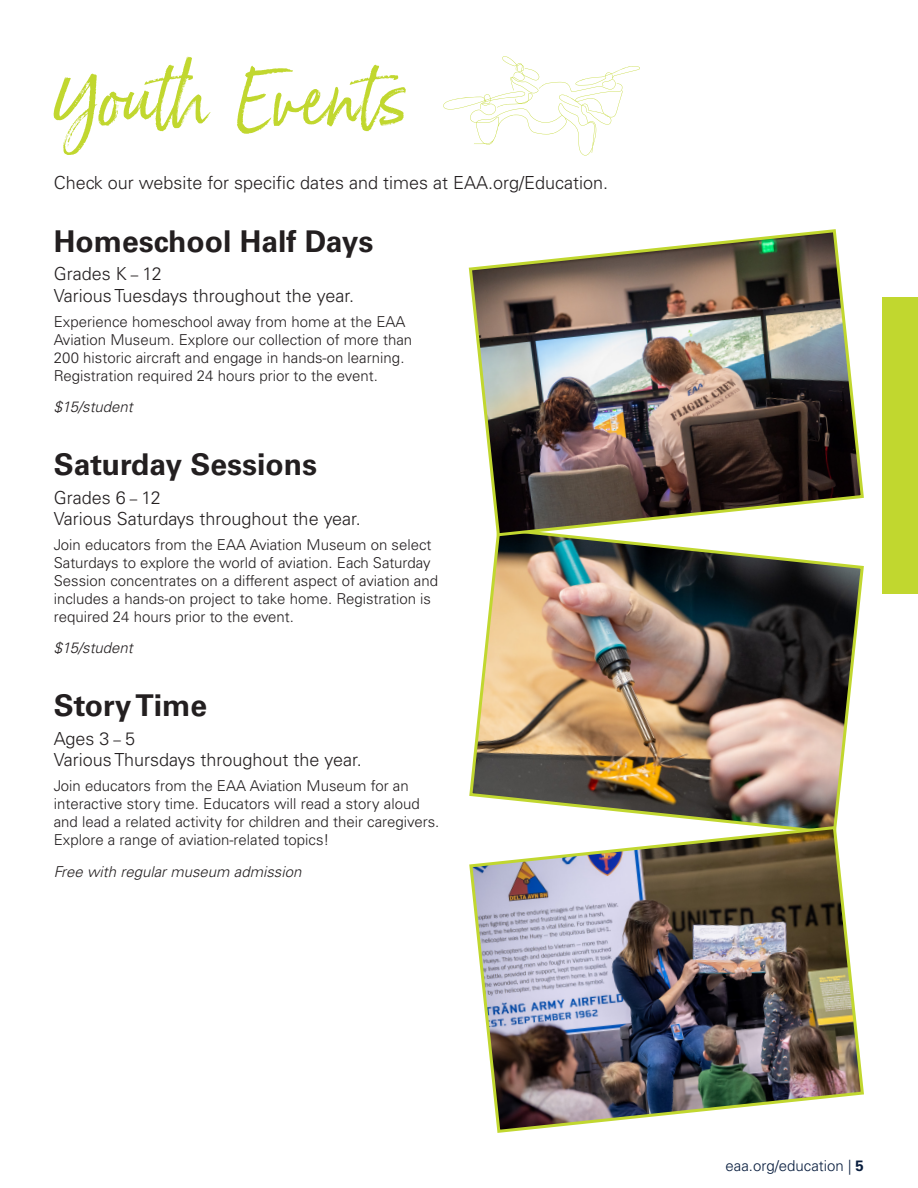
<style>
.page{position:relative;width:918px;height:1188px;background:#fff}
.page>*{position:absolute;margin:0;border:0;box-sizing:border-box;transform-origin:0 0}
.t1{font:75px "Born Ready";color:#c1d72f}
.t2{font:700 30px "Univers LT Std";color:#231f20}
.t3{font:300 18px/21.6px "Univers LT Std";color:#231f20}
.t4{font:300 15px/18px "Univers LT Std";color:#231f20}
.t5{font:italic 300 15px "Univers LT Std";color:#231f20}
.t6{font:300 15px "Univers LT Std";color:#081d3e}
.s1{font-size:15px}
.s2{font-weight:700}
</style>
<div class="page">
<img style="left:469px;top:538px;width:395px;height:286px">
<img style="left:469px;top:824px;width:395px;height:309px">
<img style="left:468px;top:229px;width:396px;height:309px">
<svg style="left:443px;top:56px;width:197px;height:100px"></svg>
<div style="left:882px;top:297px;width:36px;height:297px;background:#c1d72f"></div>
<h1 class="t1" style="left:54px;top:52px;width:355px">Youth Events</h1>
<p class="t3" style="left:54px;top:172px;width:556px">Check our website for specific dates and times at EAA.org/Education.</p>
<h2 class="t2" style="left:54px;top:224px;width:321px">Homeschool Half Days</h2>
<p class="t3" style="left:54px;top:263px;width:302px">Grades K <span class="s1">–</span> 12<br>Various Tuesdays throughout the year.</p>
<p class="t4" style="left:54px;top:312px;width:360px">Experience homeschool away from home at the EAA Aviation Museum. Explore our collection of more than 200 historic aircraft and engage in hands-on learning.<br>Registration required 24 hours prior to the event.</p>
<p class="t5" style="left:54px;top:398px;width:80px">$15/student</p>
<h2 class="t2" style="left:54px;top:447px;width:265px">Saturday Sessions</h2>
<p class="t3" style="left:54px;top:486px;width:309px">Grades 6 <span class="s1">–</span> 12<br>Various Saturdays throughout the year.</p>
<p class="t4" style="left:54px;top:536px;width:386px">Join educators from the EAA Aviation Museum on select Saturdays to explore the world of aviation. Each Saturday Session concentrates on a different aspect of aviation and includes a hands-on project to take home. Registration is required 24 hours prior to the event.</p>
<p class="t5" style="left:54px;top:639px;width:80px">$15/student</p>
<h2 class="t2" style="left:54px;top:688px;width:155px">Story Time</h2>
<p class="t3" style="left:54px;top:728px;width:310px">Ages 3 <span class="s1">–</span> 5<br>Various Thursdays throughout the year.</p>
<p class="t4" style="left:54px;top:777px;width:387px">Join educators from the EAA Aviation Museum for an interactive story time. Educators will read a story aloud and lead a related activity for children and their caregivers.<br>Explore a range of aviation-related topics!</p>
<p class="t5" style="left:54px;top:862px;width:249px">Free with regular museum admission</p>
<p class="t6" style="left:726px;top:1156px;width:140px">eaa.org/education | <span class="s2">5</span></p>
</div>
